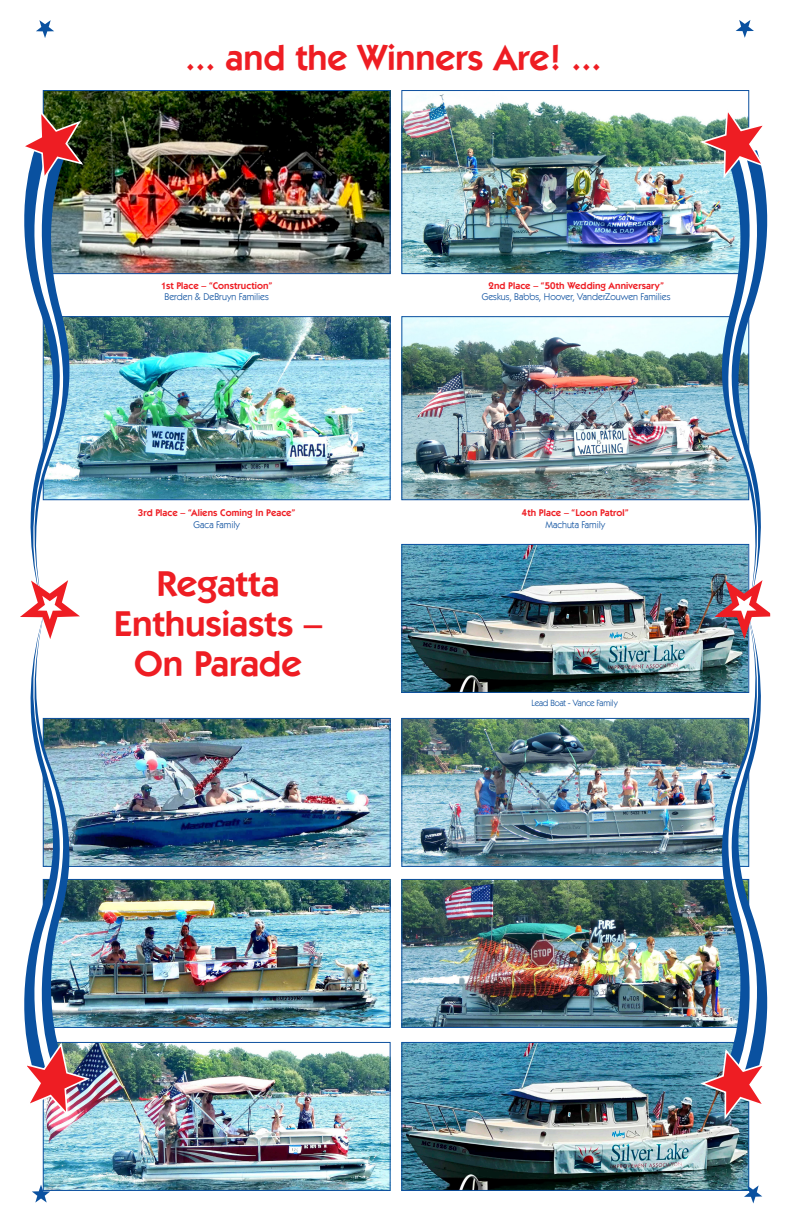
<style>
.page{position:relative;width:792px;height:1224px;background:#fff}
.page>*{position:absolute;margin:0;border:0;box-sizing:border-box;transform-origin:0 0}
.head{font:600 36px/40px "ITC Kabel";color:#ee1d23;text-align:center}
.t1{font:600 9.7px "ITC Kabel";letter-spacing:.01em;color:#ee1d23}
.t2{font:9.7px "Itc Kabel LT";color:#0d509f}
.t3{font:9px "Itc Kabel LT";letter-spacing:-.015em;color:#0d509f}
</style>
<div class="page">
<img style="left:92px;top:318px;width:296px;height:180px">
<div style="left:43px;top:316px;width:347px;height:184px;border:1px solid #0d509f"></div>
<img style="left:404px;top:94px;width:293px;height:178px">
<div style="left:402px;top:90px;width:347px;height:184px;border:1px solid #0d509f"></div>
<img style="left:404px;top:318px;width:293px;height:180px">
<div style="left:402px;top:316px;width:347px;height:184px;border:1px solid #0d509f"></div>
<img style="left:45px;top:92px;width:343px;height:180px">
<div style="left:43px;top:90px;width:347px;height:184px;border:1px solid #0d509f"></div>
<img style="left:404px;top:546px;width:293px;height:145px">
<div style="left:402px;top:544px;width:347px;height:149px;border:1px solid #0d509f"></div>
<img style="left:92px;top:720px;width:296px;height:145px">
<div style="left:43px;top:718px;width:347px;height:149px;border:1px solid #0d509f"></div>
<img style="left:404px;top:720px;width:293px;height:145px">
<div style="left:402px;top:718px;width:347px;height:149px;border:1px solid #0d509f"></div>
<img style="left:92px;top:881px;width:296px;height:145px">
<div style="left:43px;top:879px;width:347px;height:149px;border:1px solid #0d509f"></div>
<img style="left:404px;top:881px;width:293px;height:145px">
<div style="left:402px;top:879px;width:347px;height:149px;border:1px solid #0d509f"></div>
<img style="left:45px;top:1044px;width:343px;height:145px">
<img style="left:404px;top:1044px;width:343px;height:145px">
<svg style="left:32px;top:1185px;width:18px;height:18px"></svg>
<svg style="left:36px;top:20px;width:18px;height:18px"></svg>
<svg style="left:744px;top:1185px;width:18px;height:18px"></svg>
<svg style="left:736px;top:20px;width:18px;height:18px"></svg>
<img style="left:20px;top:107px;width:72px;height:1012px">
<img style="left:66px;top:1156px;width:658px;height:35px">
<img style="left:697px;top:105px;width:73px;height:1017px">
<p class="head" style="left:185px;top:38px;width:418px">... and the Winners Are! ...</p>
<p class="t1" style="left:161px;top:279px;width:113px">1st Place – “Construction”</p>
<p class="t2" style="left:164px;top:291px;width:106px">Berden &amp; DeBruyn Families</p>
<p class="t1" style="left:138px;top:507px;width:159px">3rd Place – “Aliens Coming In Peace”</p>
<p class="t2" style="left:194px;top:519px;width:48px">Gaca Family</p>
<p class="head" style="left:114px;top:564px;width:210px">Regatta<br>Enthusiasts –<br>On Parade</p>
<p class="t1" style="left:489px;top:279px;width:177px">2nd Place – “50th Wedding Anniversary”</p>
<p class="t2" style="left:482px;top:291px;width:190px">Geskus, Babbs, Hoover, VanderZouwen Families</p>
<p class="t1" style="left:522px;top:507px;width:108px">4th Place – “Loon Patrol”</p>
<p class="t2" style="left:545px;top:519px;width:61px">Machuta Family</p>
<p class="t3" style="left:531px;top:697px;width:88px">Lead Boat - Vance Family</p>
</div>
